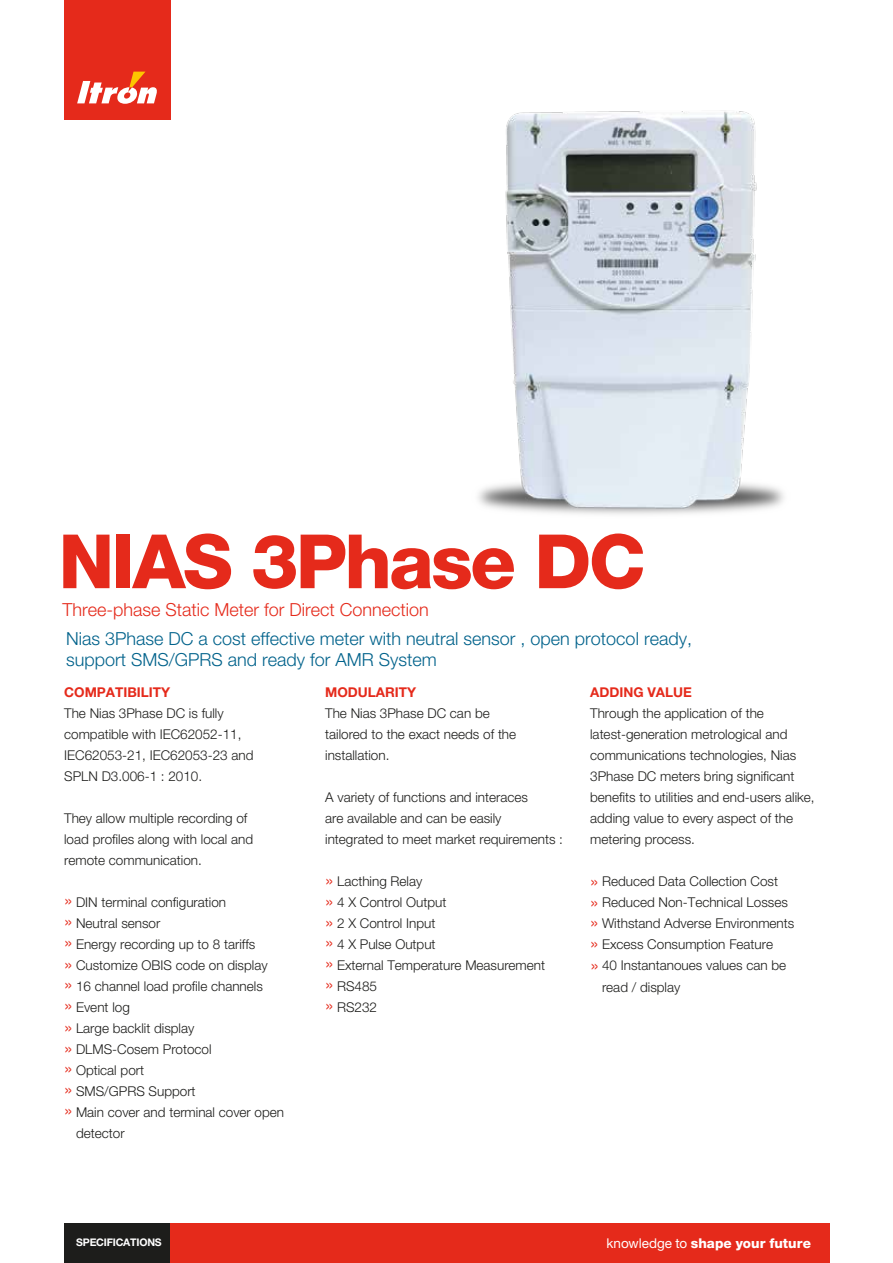
<style>
.page{position:relative;width:893px;height:1263px;background:#fff}
.page>*{position:absolute;margin:0;border:0;box-sizing:border-box;transform-origin:0 0}
.t1{font:800 75px "Helvetica Neue LT Std";letter-spacing:-.035em;color:#e52a1b}
.t2{font:300 19.5px/21px "Helvetica Neue LT Std";color:#e52a1b;text-align:justify}
.t3{font:300 18px/21.6px "Helvetica Neue LT Std";color:#00628b}
.t4{font:300 18px "Helvetica Neue LT Std";color:#e52a1b}
.t5{font:300 13.5px/21px "Helvetica Neue LT Std";color:#1d1d1b}
.t6{font:700 13.5px "Helvetica Neue LT Std";color:#e52a1b}
.t7{font:800 13.5px "Helvetica Neue LT Std";color:#fff}
.t8{font:700 10.5px "Helvetica Neue LT Std";letter-spacing:-.02em;color:#fff}
.s1{font-weight:400}
</style>
<div class="page">
<div style="left:64px;top:0;width:106px;height:119px;background:#e52a1b"></div>
<svg style="left:77px;top:72px;width:80px;height:32px"></svg>
<div style="left:64px;top:1223px;width:106px;height:40px;background:#1d1d1b"></div>
<div style="left:170px;top:1223px;width:659px;height:40px;background:#e52a1b"></div>
<img style="left:478px;top:110px;width:306px;height:405px">
<h1 class="t1" style="left:59px;top:517px;width:588px">NIAS 3Phase DC</h1>
<h3 class="t4" style="left:62px;top:599px;width:368px">Three-phase Static Meter for Direct Connection</h3>
<h3 class="t3" style="left:66px;top:627px;width:627px">Nias 3Phase DC a cost effective meter with neutral sensor , open protocol ready, support SMS/GPRS and ready for AMR System</h3>
<p class="t6" style="left:325px;top:683px;width:92px">MODULARITY</p>
<p class="t5" style="left:325px;top:702px;width:193px">The Nias 3Phase DC can be tailored to the exact needs of the installation.</p>
<p class="t5" style="left:325px;top:786px;width:239px">A variety of functions and interaces<br>are available and can be easily integrated to meet market requirements :</p>
<p class="t5" style="left:337px;top:870px;width:210px">Lacthing Relay<br>4 X Control Output<br>2 X Control Input<br>4 X Pulse Output<br>External Temperature Measurement<br>RS485<br>RS232</p>
<p class="t6" style="left:64px;top:683px;width:107px">COMPATIBILITY</p>
<p class="t5" style="left:64px;top:702px;width:191px">The Nias 3Phase DC is fully compatible with IEC62052-11,<br>IEC62053-21, IEC62053-23 and<br>SPLN D3.006-1 : 2010.</p>
<p class="t5" style="left:64px;top:807px;width:191px">They allow multiple recording of load profiles along with local and remote communication.</p>
<p class="t5" style="left:76px;top:891px;width:210px">DIN terminal configuration<br>Neutral sensor<br>Energy recording up to 8 tariffs<br>Customize OBIS code on display<br>16 channel load profile channels<br>Event log<br>Large backlit display<br>DLMS-Cosem Protocol<br>Optical port<br>SMS/GPRS Support<br>Main cover and terminal cover open detector</p>
<p class="t6" style="left:590px;top:684px;width:103px">ADDING VALUE</p>
<p class="t5" style="left:590px;top:703px;width:226px">Through the application of the latest-generation metrological and communications technologies, Nias 3Phase DC meters bring significant benefits to utilities and end-users alike, adding value to every aspect of the metering process.</p>
<p class="t5" style="left:602px;top:871px;width:194px">Reduced Data Collection Cost<br>Reduced Non-Technical Losses<br>Withstand Adverse Environments<br>Excess Consumption Feature<br>40 Instantanoues values can be read / display</p>
<h2 class="t2" style="left:325px;top:869px;width:10px">»</h2>
<h2 class="t2" style="left:590px;top:859px;width:10px;line-height:41.7px">» »</h2>
<h2 class="t2" style="left:590px;top:931px;width:10px;line-height:21.9px">» »</h2>
<h2 class="t2" style="left:64px;top:889px;width:10px">» » » »</h2>
<h2 class="t2" style="left:64px;top:994px;width:10px">» » » » » »</h2>
<h2 class="t2" style="left:325px;top:890px;width:10px">» » » » » »</h2>
<h2 class="t2" style="left:590px;top:891px;width:10px">»</h2>
<h2 class="t2" style="left:64px;top:973px;width:10px">»</h2>
<p class="t8" style="left:76px;top:1235px;width:87px">SPECIFICATIONS</p>
<p class="t7" style="left:606px;top:1235px;width:206px"><span class="s1">knowledge to</span> shape your future</p>
</div>
